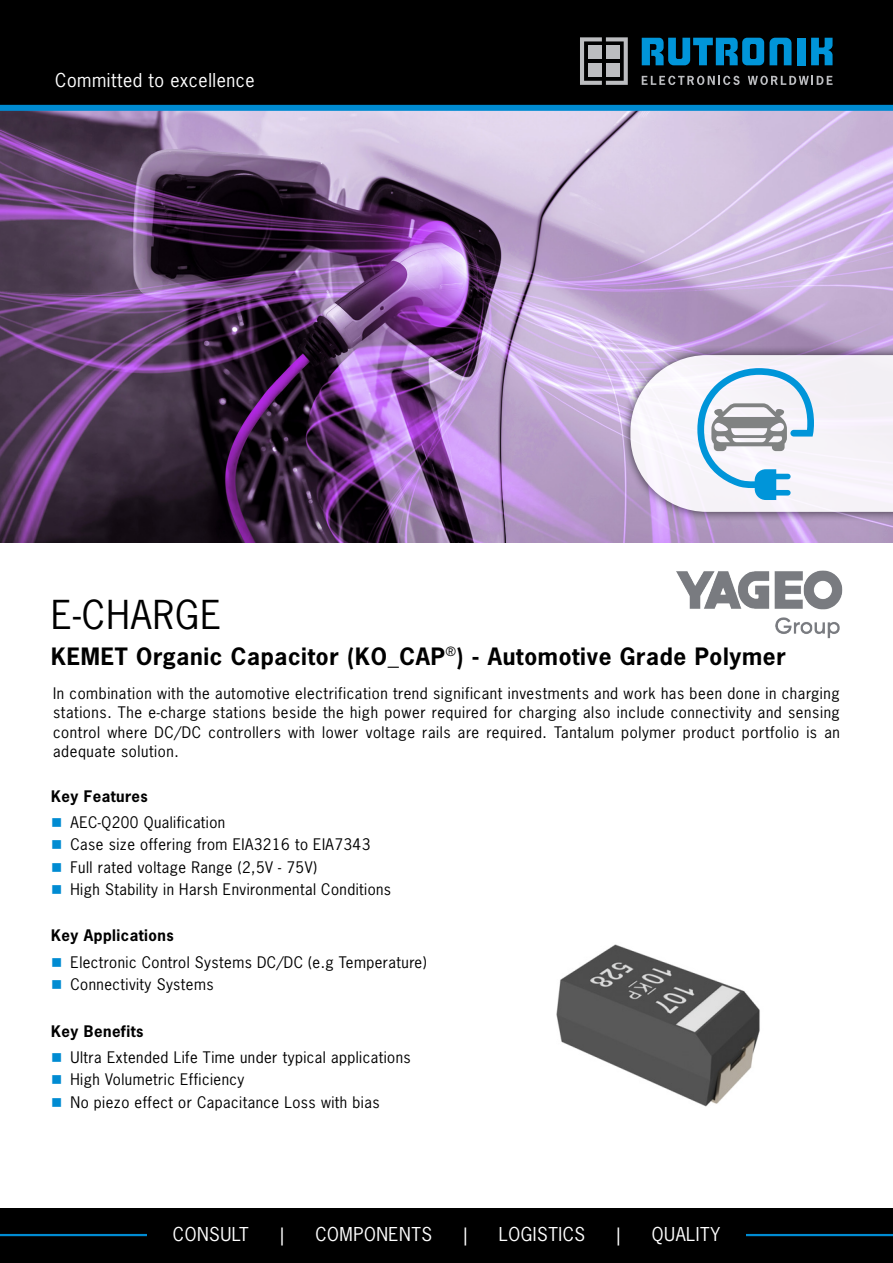
<style>
.page{position:relative;width:893px;height:1263px;background:#fff}
.page>*{position:absolute;margin:0;border:0;box-sizing:border-box;transform-origin:0 0}
.t1{font:37.5px "News Gothic Std";letter-spacing:.03em;color:#000}
.t2{font:700 22.5px "News Gothic Std";letter-spacing:.03em;color:#000}
.t3{font:18px "News Gothic Std";letter-spacing:.03em;color:#fff}
.t4{font:15px/22.2px "News Gothic Std";letter-spacing:.03em;color:#000}
.t5{font:700 15px "News Gothic Std";letter-spacing:.03em;color:#000}
</style>
<div class="page">
<img style="left:0;top:111px;width:893px;height:431px">
<div style="left:0;top:0;width:893px;height:106px;background:#000"></div>
<div style="left:0;top:1208px;width:893px;height:55px;background:#000"></div>
<div style="left:0;top:105px;width:893px;height:6px;background:#008bd2"></div>
<hr style="left:0;top:1234px;width:893px;height:2px;background:#008bd2">
<div style="left:797px;top:38px;width:8px;height:27px;background:#0095d9"></div>
<svg style="left:811px;top:38px;width:21px;height:27px"></svg>
<svg style="left:642px;top:38px;width:149px;height:27px"></svg>
<svg style="left:642px;top:76px;width:98px;height:9px"></svg>
<svg style="left:748px;top:76px;width:84px;height:9px"></svg>
<svg style="left:580px;top:37px;width:48px;height:48px"></svg>
<div style="left:588px;top:46px;width:14px;height:13px;background:#bcbdc0"></div>
<div style="left:606px;top:46px;width:14px;height:13px;background:#bcbdc0"></div>
<div style="left:606px;top:63px;width:14px;height:14px;background:#bcbdc0"></div>
<div style="left:588px;top:63px;width:14px;height:14px;background:#bcbdc0"></div>
<div style="left:621px;top:345px;width:272px;height:177px;background:#000;opacity:.75"></div>
<svg style="left:630px;top:355px;width:263px;height:157px"></svg>
<div style="left:147px;top:1225px;width:598px;height:18px;background:#000"></div>
<img style="left:556px;top:944px;width:204px;height:163px">
<img style="left:638px;top:534px;width:242px;height:105px">
<p class="t3" style="left:55px;top:69px;width:201px">Committed to excellence</p>
<h1 class="t1" style="left:51px;top:591px;width:172px">E-CHARGE</h1>
<h2 class="t2" style="left:51px;top:641px;width:736px">KEMET Organic Capacitor (KO_CAP<sup>®</sup>) - Automotive Grade Polymer</h2>
<p class="t4" style="left:53px;top:683px;width:788px;line-height:19.5px;text-align:justify">In combination with the automotive electrification trend significant investments and work has been done in charging stations. The e-charge stations beside the high power required for charging also include connectivity and sensing control where DC/DC controllers with lower voltage rails are required. Tantalum polymer product portfolio is an adequate solution.</p>
<p class="t5" style="left:51px;top:786px;width:98px">Key Features</p>
<p class="t4" style="left:71px;top:811px;width:322px">AEC-Q200 Qualification<br>Case size offering from EIA3216 to EIA7343<br>Full rated voltage Range (2,5V - 75V)<br>High Stability in Harsh Environmental Conditions</p>
<p class="t5" style="left:51px;top:925px;width:124px">Key Applications</p>
<p class="t4" style="left:71px;top:951px;width:358px">Electronic Control Systems DC/DC (e.g Temperature)<br>Connectivity Systems</p>
<p class="t5" style="left:51px;top:1021px;width:94px">Key Benefits</p>
<p class="t4" style="left:71px;top:1046px;width:342px">Ultra Extended Life Time under typical applications<br>High Volumetric Efficiency<br>No piezo effect or Capacitance Loss with bias</p>
<p class="t3" style="left:173px;top:1222px;width:77px">CONSULT</p>
<p class="t3" style="left:280px;top:1222px;width:5px">|</p>
<p class="t3" style="left:315px;top:1222px;width:118px">COMPONENTS</p>
<p class="t3" style="left:463px;top:1222px;width:5px">|</p>
<p class="t3" style="left:499px;top:1222px;width:88px">LOGISTICS</p>
<p class="t3" style="left:616px;top:1222px;width:5px">|</p>
<p class="t3" style="left:652px;top:1222px;width:70px">QUALITY</p>
</div>
